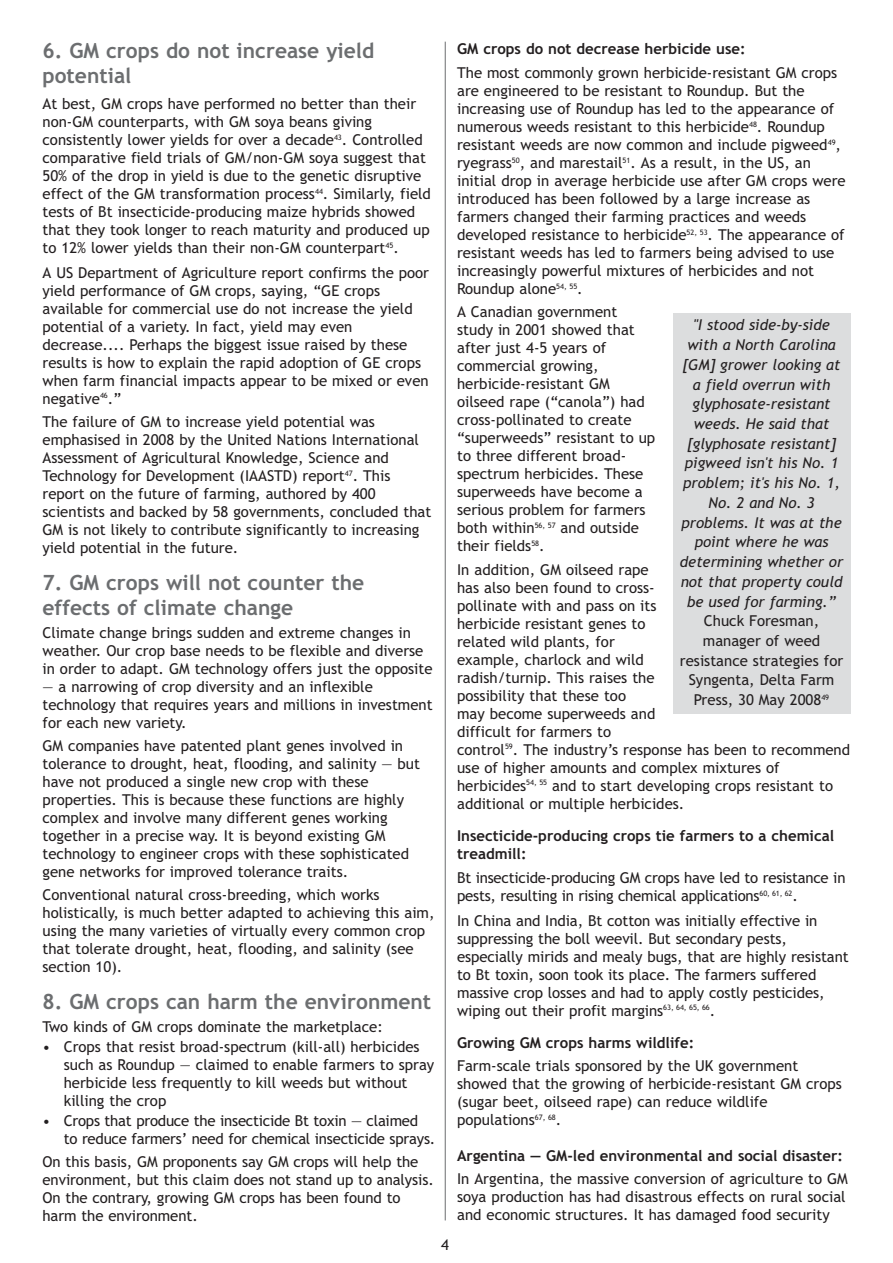
<style>
.page{position:relative;width:893px;height:1263px;background:#fff}
.page>*{position:absolute;margin:0;border:0;box-sizing:border-box;transform-origin:0 0}
.t1{font:700 21px/25.2px "Trebuchet MS";color:#6c6e70}
.t2{font:15px/18px "Trebuchet MS";color:#231f20}
.t3{font:italic 15px/19.6px "Trebuchet MS";color:#231f20;text-align:center}
.t4{font:700 15px/18px "Trebuchet MS";color:#231f20}
</style>
<div class="page">
<hr style="left:445px;top:42px;width:1px;height:1178px;background:#6c6e70">
<div style="left:673px;top:313px;width:177px;height:401px;background:#dcddde"></div>
<h1 class="t1" style="left:43px;top:40px;width:333px">6. GM crops do not increase yield potential</h1>
<p class="t2" style="left:43px;top:96px;width:390px">At best, GM crops have performed no better than their non-GM counterparts, with GM soya beans giving consistently lower yields for over a decade<sup>43</sup>. Controlled comparative field trials of GM/non-GM soya suggest that 50% of the drop in yield is due to the genetic disruptive effect of the GM transformation process<sup>44</sup>. Similarly, field tests of Bt insecticide-producing maize hybrids showed that they took longer to reach maturity and produced up to 12% lower yields than their non-GM counterpart<sup>45</sup>.</p>
<p class="t2" style="left:43px;top:265px;width:388px">A US Department of Agriculture report confirms the poor yield performance of GM crops, saying, “GE crops available for commercial use do not increase the yield potential of a variety. In fact, yield may even decrease.... Perhaps the biggest issue raised by these results is how to explain the rapid adoption of GE crops when farm financial impacts appear to be mixed or even negative<sup>46</sup>.”</p>
<p class="t2" style="left:43px;top:414px;width:390px">The failure of GM to increase yield potential was emphasised in 2008 by the United Nations International Assessment of Agricultural Knowledge, Science and Technology for Development (IAASTD) report<sup>47</sup>. This report on the future of farming, authored by 400 scientists and backed by 58 governments, concluded that GM is not likely to contribute significantly to increasing yield potential in the future.</p>
<h1 class="t1" style="left:43px;top:571px;width:323px">7. GM crops will not counter the effects of climate change</h1>
<p class="t2" style="left:43px;top:625px;width:392px">Climate change brings sudden and extreme changes in weather. Our crop base needs to be flexible and diverse in order to adapt. GM technology offers just the opposite</p>
<p class="t2" style="left:43px;top:679px;width:392px">— a narrowing of crop diversity and an inflexible technology that requires years and millions in investment for each new variety.</p>
<p class="t2" style="left:43px;top:738px;width:379px">GM companies have patented plant genes involved in tolerance to drought, heat, flooding, and salinity — but have not produced a single new crop with these properties. This is because these functions are highly complex and involve many different genes working together in a precise way. It is beyond existing GM technology to engineer crops with these sophisticated gene networks for improved tolerance traits.</p>
<p class="t2" style="left:43px;top:887px;width:394px">Conventional natural cross-breeding, which works holistically, is much better adapted to achieving this aim, using the many varieties of virtually every common crop that tolerate drought, heat, flooding, and salinity (see section 10).</p>
<h1 class="t1" style="left:43px;top:991px;width:390px">8. GM crops can harm the environment</h1>
<p class="t2" style="left:43px;top:1019px;width:342px">Two kinds of GM crops dominate the marketplace:</p>
<p class="t2" style="left:64px;top:1039px;width:372px;text-indent:-21px">• Crops that resist broad-spectrum (kill-all) herbicides such as Roundup — claimed to enable farmers to spray herbicide less frequently to kill weeds but without killing the crop</p>
<p class="t2" style="left:64px;top:1112px;width:373px;text-indent:-21px">• Crops that produce the insecticide Bt toxin — claimed to reduce farmers’ need for chemical insecticide sprays.</p>
<p class="t2" style="left:43px;top:1154px;width:393px">On this basis, GM proponents say GM crops will help the environment, but this claim does not stand up to analysis.<br>On the contrary, growing GM crops has been found to harm the environment.</p>
<p class="t2" style="left:441px;top:1236px;width:9px">4</p>
<p class="t4" style="left:457px;top:41px;width:290px">GM crops do not decrease herbicide use:</p>
<p class="t2" style="left:457px;top:65px;width:390px">The most commonly grown herbicide-resistant GM crops are engineered to be resistant to Roundup. But the increasing use of Roundup has led to the appearance of numerous weeds resistant to this herbicide<sup>48</sup>. Roundup resistant weeds are now common and include pigweed<sup>49</sup>, ryegrass<sup>50</sup>, and marestail<sup>51</sup>. As a result, in the US, an initial drop in average herbicide use after GM crops were introduced has been followed by a large increase as farmers changed their farming practices and weeds developed resistance to herbicide<sup>52,</sup> <sup>53</sup>. The appearance of resistant weeds has led to farmers being advised to use increasingly powerful mixtures of herbicides and not Roundup alone<sup>54,</sup> <sup>55</sup>.</p>
<p class="t2" style="left:457px;top:304px;width:200px">A Canadian government study in 2001 showed that after just 4-5 years of commercial growing, herbicide-resistant GM oilseed rape (“canola”) had cross-pollinated to create “superweeds” resistant to up to three different broad&shy;spectrum herbicides. These superweeds have become a serious problem for farmers both within<sup>56,</sup> <sup>57</sup> and outside their fields<sup>58</sup>.</p>
<p class="t2" style="left:457px;top:561px;width:395px">In addition, GM oilseed rape<br>has also been found to cross-<br>pollinate with and pass on its<br>herbicide resistant genes to<br>related wild plants, for<br>example, charlock and wild<br>radish/turnip. This raises the<br>possibility that these too<br>may become superweeds and<br>difficult for farmers to<br>control<sup>59</sup>. The industry’s response has been to recommend use of higher amounts and complex mixtures of herbicides<sup>54,</sup> <sup>55</sup> and to start developing crops resistant to additional or multiple herbicides.</p>
<p class="t4" style="left:457px;top:828px;width:378px">Insecticide-producing crops tie farmers to a chemical treadmill:</p>
<p class="t2" style="left:457px;top:870px;width:390px">Bt insecticide-producing GM crops have led to resistance in pests, resulting in rising chemical applications<sup>60,</sup> <sup>61,</sup> <sup>62</sup>.</p>
<p class="t2" style="left:457px;top:913px;width:393px">In China and India, Bt cotton was initially effective in suppressing the boll weevil. But secondary pests, especially mirids and mealy bugs, that are highly resistant to Bt toxin, soon took its place. The farmers suffered massive crop losses and had to apply costly pesticides, wiping out their profit margins<sup>63,</sup> <sup>64,</sup> <sup>65,</sup> <sup>66</sup>.</p>
<p class="t4" style="left:457px;top:1035px;width:239px">Growing GM crops harms wildlife:</p>
<p class="t2" style="left:457px;top:1058px;width:386px">Farm-scale trials sponsored by the UK government showed that the growing of herbicide-resistant GM crops (sugar beet, oilseed rape) can reduce wildlife populations<sup>67,</sup> <sup>68</sup>.</p>
<p class="t4" style="left:457px;top:1148px;width:387px">Argentina — GM-led environmental and social disaster:</p>
<p class="t2" style="left:457px;top:1171px;width:392px">In Argentina, the massive conversion of agriculture to GM soya production has had disastrous effects on rural social and economic structures. It has damaged food security</p>
<p class="t3" style="left:680px;top:317px;width:165px">"I stood side-by-side with a North Carolina [GM] grower looking at a field overrun with glyphosate-resistant weeds. He said that [glyphosate resistant] pigweed isn't his No. 1 problem; it's his No. 1,<br>No. 2 and No. 3 problems. It was at the point where he was determining whether or not that property could be used for farming.”</p>
<p class="t2" style="left:680px;top:612px;width:165px;line-height:19.6px;text-align:center">Chuck Foresman, manager of weed resistance strategies for<br>Syngenta, Delta Farm<br>Press, 30 May 2008<sup>49</sup></p>
</div>
